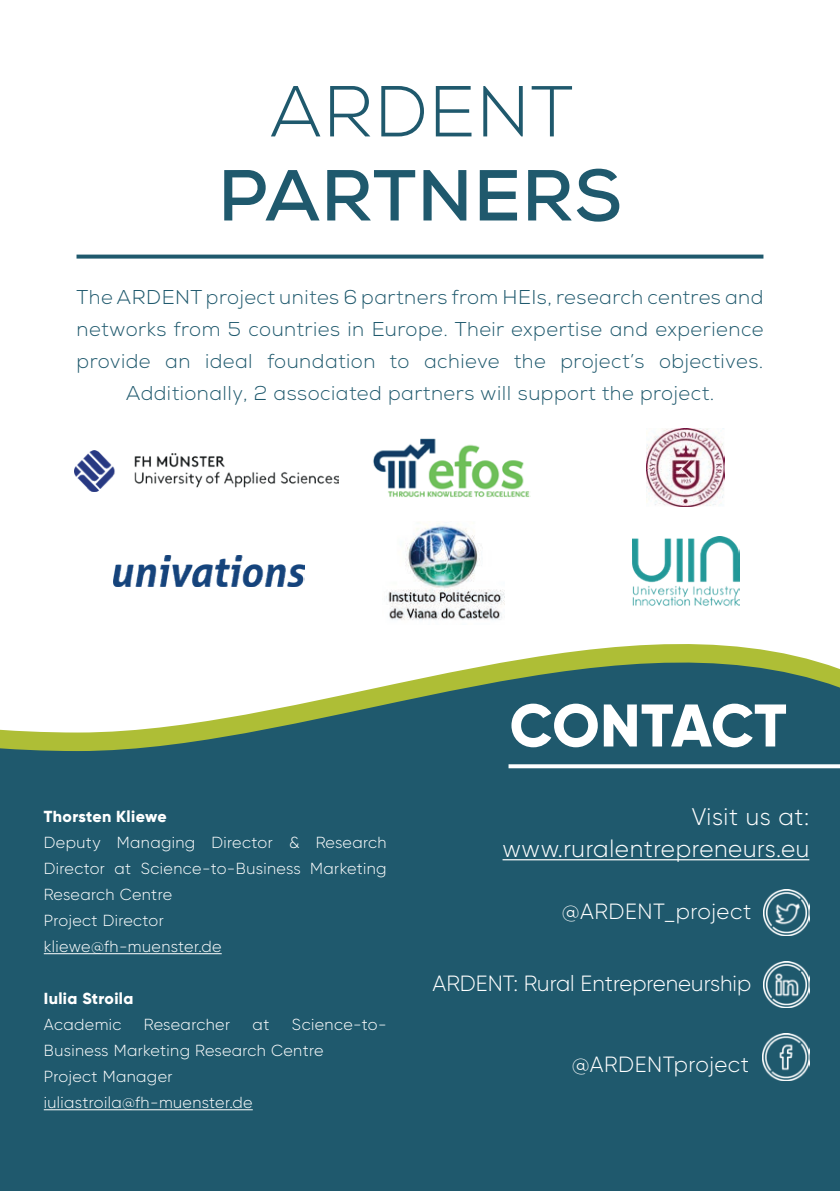
<style>
.page{position:relative;width:840px;height:1191px;background:#fff}
.page>*{position:absolute;margin:0;border:0;box-sizing:border-box;transform-origin:0 0}
.t1{font:700 72px "Nexa";letter-spacing:.01em;color:#1f596d}
.t2{font:300 72px "Nexa";letter-spacing:.01em;color:#1f596d}
.t3{font:800 60px "Gilroy";letter-spacing:-.005em;color:#fff}
.t4{font:300 24px/32px "Gilroy";letter-spacing:.025em;color:#fff;text-align:right}
.t5{font:300 22px "Gilroy";letter-spacing:.025em;color:#fff}
.t6{font:300 22px "Gilroy";color:#fff}
.t7{font:300 20px/32px "Nexa";letter-spacing:.025em;color:#1f596d;text-align:center}
.t8{font:300 16px/26px "Gilroy";letter-spacing:.025em;color:#fff}
.t9{font:800 16px "Gilroy";letter-spacing:.025em;color:#fff}
</style>
<div class="page">
<img style="left:373px;top:438px;width:157px;height:59px">
<svg style="left:0;top:596px;width:839px;height:263px;fill:#1f596d"></svg>
<div style="left:0;top:859px;width:839px;height:332px;background:#1f596d"></div>
<hr style="left:502px;top:859px;width:306px;height:1px;background:#fff">
<svg style="left:508px;top:764px;width:331px;height:4px"></svg>
<img style="left:762px;top:1033px;width:46px;height:47px">
<img style="left:763px;top:961px;width:45px;height:46px">
<img style="left:763px;top:889px;width:45px;height:46px">
<hr style="left:44px;top:953px;width:177px;height:1px;background:#fff">
<hr style="left:44px;top:1109px;width:208px;height:1px;background:#fff">
<img style="left:646px;top:429px;width:78px;height:77px">
<img style="left:113px;top:556px;width:191px;height:30px">
<img style="left:382px;top:523px;width:122px;height:101px">
<img style="left:74px;top:451px;width:264px;height:40px">
<img style="left:631px;top:536px;width:107px;height:72px">
<svg style="left:76px;top:254px;width:687px;height:4px;background:#3f7182"></svg>
<h1 class="t2" style="left:269px;top:69px;width:305px">ARDENT</h1>
<h1 class="t1" style="left:218px;top:149px;width:405px">PARTNERS</h1>
<p class="t7" style="left:76px;top:282px;width:688px">The ARDENT project unites 6 partners from HEIs, research centres and networks from 5 countries in Europe. Their expertise and experience provide an ideal foundation to achieve the project’s objectives.<br>Additionally, 2 associated partners will support the project.</p>
<p class="t9" style="left:44px;top:806px;width:124px">Thorsten Kliewe</p>
<p class="t8" style="left:44px;top:829px;width:344px">Deputy Managing Director &amp; Research<br>Director at Science-to-Business Marketing<br>Research Centre<br>Project Director<br>kliewe@fh-muenster.de</p>
<p class="t9" style="left:44px;top:988px;width:91px">Iulia Stroila</p>
<p class="t8" style="left:44px;top:1011px;width:79px">Academic</p>
<p class="t8" style="left:144px;top:1011px;width:88px">Researcher</p>
<p class="t8" style="left:252px;top:1011px;width:18px">at</p>
<p class="t8" style="left:44px;top:1011px;width:344px;text-indent:248px">Science-to-<br>Business Marketing Research Centre<br>Project Manager<br>iuliastroila@fh-muenster.de</p>
<h2 class="t3" style="left:509px;top:687px;width:278px">CONTACT</h2>
<p class="t4" style="left:502px;top:800px;width:308px">Visit us at: www.ruralentrepreneurs.eu</p>
<p class="t5" style="left:561px;top:898px;width:191px">@ARDENT_project</p>
<p class="t6" style="left:432px;top:969px;width:320px">ARDENT: Rural Entrepreneurship</p>
<p class="t5" style="left:571px;top:1051px;width:179px">@ARDENTproject</p>
</div>
